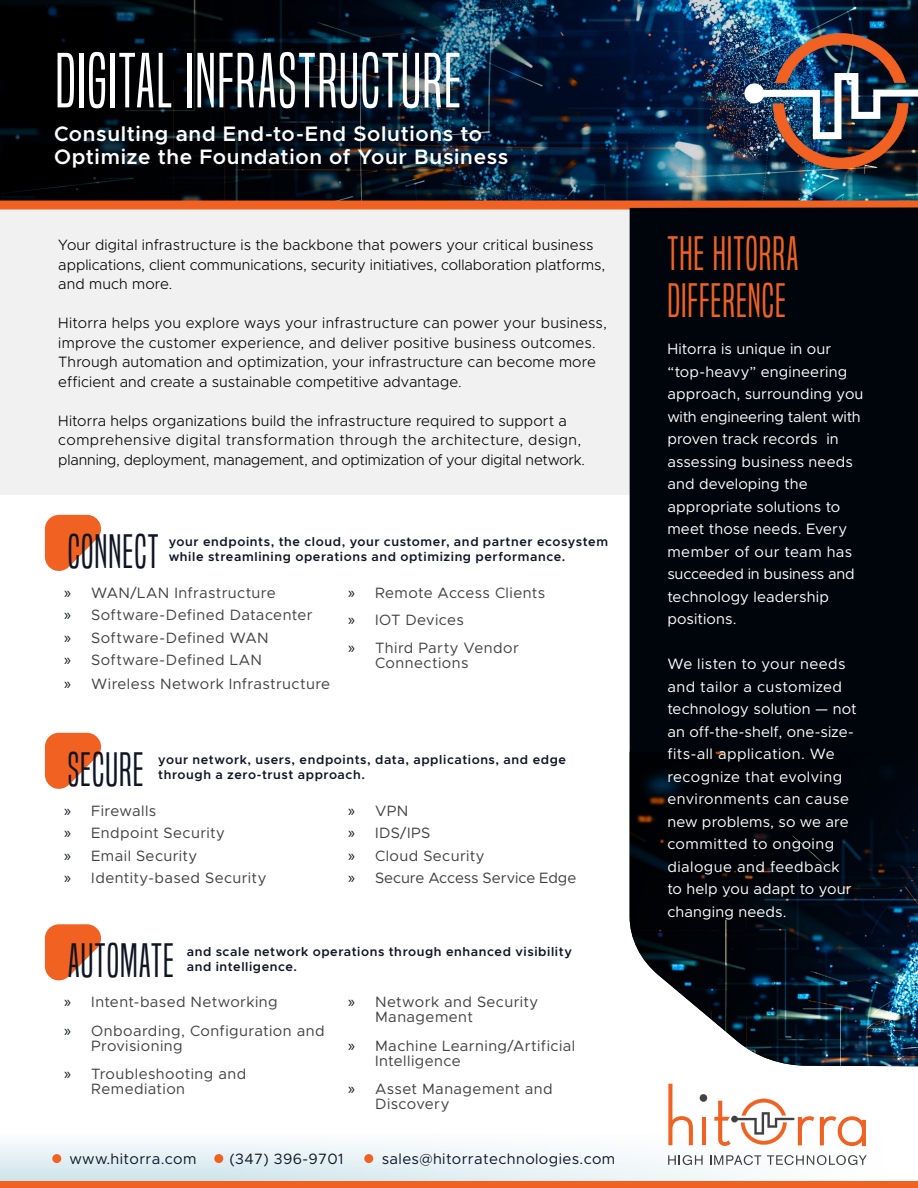
<style>
.page{position:relative;width:918px;height:1188px;background:#fff}
.page>*{position:absolute;margin:0;border:0;box-sizing:border-box;transform-origin:0 0}
.t1{font:72px "Built Titling Lt";letter-spacing:.02em;color:#fff}
.t2{font:45px "Built Titling Lt";letter-spacing:.025em;color:#0f1525}
.t3{font:45px/46.5px "Built Titling Lt";letter-spacing:.025em;color:#f16122}
.t4{font:600 21px/22.5px "Metropolis";letter-spacing:.03em;color:#fff}
.t5{font:300 15px/19.5px "Metropolis";letter-spacing:.005em;color:#000}
.t6{font:15px/22.5px "Metropolis";letter-spacing:.01em;color:#fff}
.t7{font:15px/22.5px "Metropolis";letter-spacing:.025em;color:#414042}
.t8{font:15px "Metropolis";letter-spacing:.025em;color:#0f1525}
.t9{font:15px/22.5px "Metropolis";letter-spacing:.005em;color:#414042}
.t10{font:600 12.75px/15px "Metropolis";letter-spacing:.045em;color:#0f1525}
.s1{font-family:"Myriad Pro";font-size:16.5px;color:#0f1525}
</style>
<div class="page">
<svg style="left:668px;top:1084px;width:25px;height:61px"></svg>
<svg style="left:714px;top:1099px;width:100px;height:47px"></svg>
<svg style="left:820px;top:1116px;width:46px;height:30px"></svg>
<svg style="left:668px;top:1155px;width:35px;height:10px"></svg>
<svg style="left:710px;top:1155px;width:51px;height:10px"></svg>
<svg style="left:767px;top:1155px;width:100px;height:10px"></svg>
<svg style="left:700px;top:1094px;width:7px;height:8px"></svg>
<hr style="left:702px;top:1117px;width:3px;height:28px;background:#f16122">
<div style="left:52px;top:1154px;width:9px;height:9px;background:#f16122;border-radius:50%"></div>
<div style="left:214px;top:1154px;width:9px;height:9px;background:#f16122;border-radius:50%"></div>
<div style="left:364px;top:1154px;width:9px;height:9px;background:#f16122;border-radius:50%"></div>
<div style="left:0;top:208px;width:918px;height:287px;background:#f1f1f2"></div>
<img style="left:0;top:0;width:918px;height:201px">
<img style="left:744px;top:33px;width:174px;height:136px">
<div style="left:0;top:201px;width:918px;height:9px;background:#f16122"></div>
<div style="left:630px;top:207px;width:288px;height:545px;background:#00050b"></div>
<img style="left:630px;top:752px;width:288px;height:314px">
<div style="left:0;top:1182px;width:918px;height:6px;background:#f16122"></div>
<svg style="left:45px;top:515px;width:56px;height:56px"></svg>
<svg style="left:45px;top:733px;width:56px;height:56px"></svg>
<svg style="left:45px;top:924px;width:56px;height:57px"></svg>
<h1 class="t1" style="left:55px;top:38px;width:408px">DIGITAL INFRASTRUCTURE</h1>
<h3 class="t4" style="left:54px;top:123px;width:456px">Consulting and End-to-End Solutions to<br>Optimize the Foundation of Your Business</h3>
<p class="t5" style="left:58px;top:235px;width:548px">Your digital infrastructure is the backbone that powers your critical business applications, client communications, security initiatives, collaboration platforms, and much more.</p>
<p class="t5" style="left:58px;top:313px;width:550px">Hitorra helps you explore ways your infrastructure can power your business, improve the customer experience, and deliver positive business outcomes.<br>Through automation and optimization, your infrastructure can become more efficient and create a sustainable competitive advantage.</p>
<p class="t5" style="left:58px;top:411px;width:528px">Hitorra helps organizations build the infrastructure required to support a comprehensive digital transformation through the architecture, design, planning, deployment, management, and optimization of your digital network.</p>
<h2 class="t2" style="left:68px;top:524px;width:92px">CONNECT</h2>
<p class="t10" style="left:169px;top:535px;width:441px">your endpoints, the cloud, your customer, and partner ecosystem while streamlining operations and optimizing performance.</p>
<p class="t7" style="left:64px;top:581px;width:250px"><span class="s1">»</span> WAN/LAN Infrastructure<br><span class="s1">»</span> Software-Defined Datacenter <span class="s1">»</span> Software-Defined WAN<br><span class="s1">»</span> Software-Defined LAN</p>
<p class="t7" style="left:64px;top:673px;width:267px"><span class="s1">»</span> Wireless Network Infrastructure</p>
<p class="t7" style="left:348px;top:579px;width:199px;line-height:27px"><span class="s1">»</span> Remote Access Clients <span class="s1">»</span> IOT Devices</p>
<p class="t7" style="left:375px;top:641px;width:145px;line-height:15px;text-indent:-27px"><span class="s1">»</span> Third Party Vendor<br>Connections</p>
<h2 class="t2" style="left:68px;top:742px;width:78px">SECURE</h2>
<p class="t10" style="left:158px;top:752px;width:409px">your network, users, endpoints, data, applications, and edge through a zero-trust approach.</p>
<p class="t7" style="left:64px;top:799px;width:204px"><span class="s1">»</span> Firewalls<br><span class="s1">»</span> Endpoint Security<br><span class="s1">»</span> Email Security<br><span class="s1">»</span> Identity-based Security</p>
<p class="t9" style="left:348px;top:799px;width:230px"><span class="s1">»</span> VPN<br><span class="s1">»</span> IDS/IPS<br><span class="s1">»</span> Cloud Security<br><span class="s1">»</span> Secure Access Service Edge</p>
<h2 class="t2" style="left:68px;top:934px;width:108px">AUTOMATE</h2>
<p class="t10" style="left:187px;top:944px;width:387px">and scale network operations through enhanced visibility and intelligence.</p>
<p class="t7" style="left:64px;top:988px;width:262px;line-height:28.5px"><span class="s1">»</span> Intent-based Networking<br><span class="s1">»</span> Onboarding, Configuration and</p>
<p class="t7" style="left:64px;top:1031px;width:184px;line-height:28.5px;text-indent:27px">Provisioning<br><span class="s1">»</span> Troubleshooting and</p>
<p class="t7" style="left:91px;top:1078px;width:95px">Remediation</p>
<p class="t7" style="left:375px;top:995px;width:165px;line-height:15px;text-indent:-27px"><span class="s1">»</span> Network and Security<br>Management</p>
<p class="t7" style="left:375px;top:1038px;width:202px;line-height:15px;text-indent:-27px"><span class="s1">»</span> Machine Learning/Artificial<br>Intelligence</p>
<p class="t7" style="left:375px;top:1082px;width:179px;line-height:15px;text-indent:-27px"><span class="s1">»</span> Asset Management and<br>Discovery</p>
<p class="t8" style="left:69px;top:1150px;width:129px">www.hitorra.com</p>
<p class="t8" style="left:230px;top:1150px;width:116px">(347) 396-9701</p>
<p class="t8" style="left:382px;top:1150px;width:235px">sales@hitorratechnologies.com</p>
<h2 class="t3" style="left:667px;top:231px;width:133px">THE HITORRA<br>DIFFERENCE</h2>
<p class="t6" style="left:667px;top:338px;width:198px">Hitorra is unique in our “top-heavy” engineering approach, surrounding you with engineering talent with proven track records in assessing business needs and developing the appropriate solutions to meet those needs. Every member of our team has succeeded in business and technology leadership positions.</p>
<p class="t6" style="left:667px;top:653px;width:191px">We listen to your needs and tailor a customized technology solution — not an off-the-shelf, one-size&shy;fits-all application. We recognize that evolving environments can cause new problems, so we are committed to ongoing dialogue and feedback to help you adapt to your changing needs.</p>
</div>
